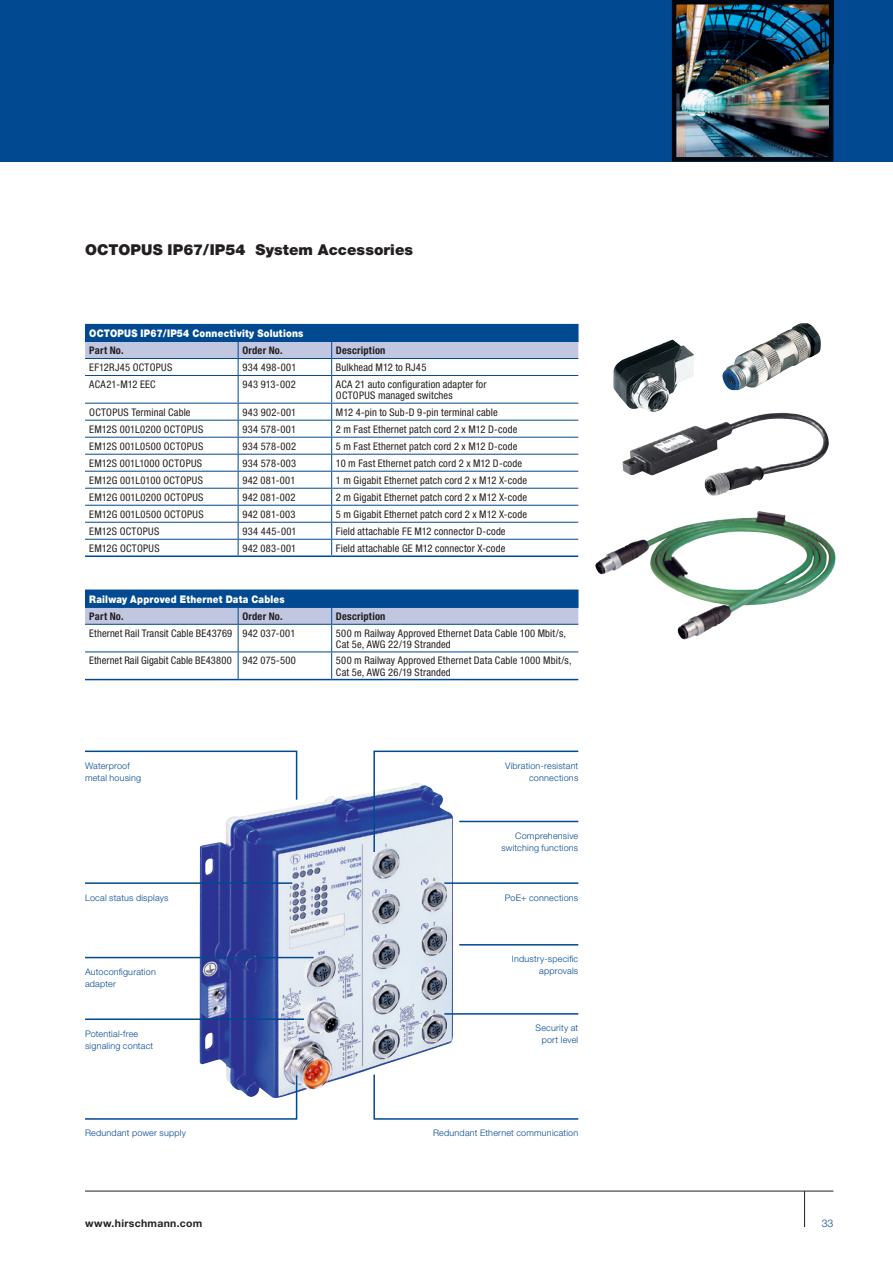
<style>
.page{position:relative;width:893px;height:1263px;background:#fff}
.page>*{position:absolute;margin:0;border:0;box-sizing:border-box;transform-origin:0 0}
.t1{font:900 15px "Helvetica Neue";letter-spacing:.005em;color:#231f20}
.t2{font:condensed 10.5px/11.2px "Helvetica Neue";letter-spacing:.015em;color:#231f20}
.t3{font:900 10.5px "Helvetica Neue";letter-spacing:.025em;color:#fff;scale:.87 1}
.t4{font:700 condensed 10.5px "Helvetica Neue";letter-spacing:.02em;color:#231f20}
.t5{font:condensed 10.5px "Helvetica Neue";letter-spacing:.035em;color:#231f20}
.t6{font:700 10.5px "Helvetica Neue";letter-spacing:.03em;color:#231f20}
.t7{font:300 10.5px "Helvetica Neue";color:#014990}
.t8{font:300 9px/12px "Helvetica Neue";letter-spacing:.025em;color:#014990;text-align:right}
</style>
<div class="page">
<div style="left:0;top:0;width:893px;height:162px;background:#014990"></div>
<hr style="left:804px;top:1191px;width:1px;height:36px;background:#231f20">
<hr style="left:85px;top:1191px;width:748px;height:1px;background:#231f20">
<svg style="left:85px;top:342px;width:493px;height:282px"></svg>
<hr style="left:85px;top:358px;width:153px;height:1px;background:#014990">
<hr style="left:238px;top:358px;width:94px;height:1px;background:#014990">
<hr style="left:332px;top:358px;width:246px;height:1px;background:#014990">
<svg style="left:238px;top:342px;width:1px;height:213px"></svg>
<svg style="left:238px;top:608px;width:1px;height:71px"></svg>
<svg style="left:331px;top:342px;width:1px;height:213px"></svg>
<svg style="left:331px;top:608px;width:1px;height:71px"></svg>
<hr style="left:85px;top:375px;width:153px;height:1px;background:#014990">
<hr style="left:238px;top:375px;width:94px;height:1px;background:#014990">
<hr style="left:332px;top:375px;width:246px;height:1px;background:#014990">
<hr style="left:85px;top:420px;width:153px;height:1px;background:#014990">
<hr style="left:238px;top:420px;width:94px;height:1px;background:#014990">
<hr style="left:332px;top:420px;width:246px;height:1px;background:#014990">
<hr style="left:85px;top:437px;width:153px;height:1px;background:#014990">
<hr style="left:238px;top:437px;width:94px;height:1px;background:#014990">
<hr style="left:332px;top:437px;width:246px;height:1px;background:#014990">
<hr style="left:85px;top:454px;width:153px;height:1px;background:#014990">
<hr style="left:238px;top:454px;width:94px;height:1px;background:#014990">
<hr style="left:332px;top:454px;width:246px;height:1px;background:#014990">
<hr style="left:85px;top:471px;width:153px;height:1px;background:#014990">
<hr style="left:238px;top:471px;width:94px;height:1px;background:#014990">
<hr style="left:332px;top:471px;width:246px;height:1px;background:#014990">
<hr style="left:85px;top:488px;width:153px;height:1px;background:#014990">
<hr style="left:238px;top:488px;width:94px;height:1px;background:#014990">
<hr style="left:332px;top:488px;width:246px;height:1px;background:#014990">
<hr style="left:85px;top:505px;width:153px;height:1px;background:#014990">
<hr style="left:238px;top:505px;width:94px;height:1px;background:#014990">
<hr style="left:332px;top:505px;width:246px;height:1px;background:#014990">
<hr style="left:85px;top:522px;width:153px;height:1px;background:#014990">
<hr style="left:238px;top:522px;width:94px;height:1px;background:#014990">
<hr style="left:332px;top:522px;width:246px;height:1px;background:#014990">
<hr style="left:85px;top:539px;width:153px;height:1px;background:#014990">
<hr style="left:238px;top:539px;width:94px;height:1px;background:#014990">
<hr style="left:332px;top:539px;width:246px;height:1px;background:#014990">
<hr style="left:85px;top:403px;width:153px;height:1px;background:#014990">
<hr style="left:238px;top:403px;width:94px;height:1px;background:#014990">
<hr style="left:332px;top:403px;width:246px;height:1px;background:#014990">
<hr style="left:85px;top:555px;width:153px;height:2px;background:#014990">
<hr style="left:238px;top:555px;width:94px;height:2px;background:#014990">
<hr style="left:332px;top:555px;width:246px;height:2px;background:#014990">
<hr style="left:85px;top:624px;width:153px;height:1px;background:#014990">
<hr style="left:238px;top:624px;width:94px;height:1px;background:#014990">
<hr style="left:332px;top:624px;width:246px;height:1px;background:#014990">
<hr style="left:85px;top:651px;width:153px;height:1px;background:#014990">
<hr style="left:238px;top:651px;width:94px;height:1px;background:#014990">
<hr style="left:332px;top:651px;width:246px;height:1px;background:#014990">
<hr style="left:85px;top:679px;width:153px;height:1px;background:#014990">
<hr style="left:238px;top:679px;width:94px;height:1px;background:#014990">
<hr style="left:332px;top:679px;width:246px;height:1px;background:#014990">
<div style="left:85px;top:324px;width:493px;height:18px;background:#014990"></div>
<div style="left:85px;top:590px;width:493px;height:18px;background:#014990"></div>
<img style="left:677px;top:5px;width:151px;height:152px">
<div style="left:672px;top:0;width:161px;height:162px;border:4px solid #01060e"></div>
<img style="left:200px;top:793px;width:253px;height:299px">
<svg style="left:373px;top:750px;width:206px;height:103px"></svg>
<hr style="left:85px;top:882px;width:207px;height:2px;background:#014990">
<hr style="left:85px;top:957px;width:229px;height:1px;background:#014990">
<svg style="left:85px;top:1074px;width:213px;height:46px"></svg>
<hr style="left:85px;top:1018px;width:219px;height:2px;background:#014990">
<svg style="left:373px;top:1073px;width:206px;height:47px"></svg>
<hr style="left:444px;top:1013px;width:134px;height:2px;background:#014990">
<hr style="left:459px;top:944px;width:119px;height:1px;background:#014990">
<hr style="left:444px;top:882px;width:134px;height:2px;background:#014990">
<hr style="left:459px;top:821px;width:119px;height:1px;background:#014990">
<svg style="left:85px;top:750px;width:213px;height:51px"></svg>
<img style="left:614px;top:339px;width:80px;height:73px">
<img style="left:622px;top:413px;width:207px;height:83px">
<img style="left:595px;top:511px;width:241px;height:129px">
<img style="left:722px;top:323px;width:99px;height:68px">
<h1 class="t1" style="left:85px;top:240px;width:330px">OCTOPUS IP67/IP54 System Accessories</h1>
<p class="t3" style="left:89px;top:327px;width:248px">OCTOPUS IP67/IP54 Connectivity Solutions</p>
<p class="t4" style="left:89px;top:344px;width:36px">Part No.</p>
<p class="t4" style="left:242px;top:344px;width:42px">Order No.</p>
<p class="t4" style="left:336px;top:344px;width:51px">Description</p>
<p class="t2" style="left:89px;top:362px;width:84px">EF12RJ45 OCTOPUS</p>
<p class="t2" style="left:242px;top:362px;width:55px">934 498-001</p>
<p class="t2" style="left:336px;top:362px;width:92px">Bulkhead M12 to RJ45</p>
<p class="t2" style="left:89px;top:379px;width:68px">ACA21-M12 EEC</p>
<p class="t2" style="left:242px;top:379px;width:55px">943 913-002</p>
<p class="t2" style="left:336px;top:379px;width:152px">ACA 21 auto configuration adapter for<br>OCTOPUS managed switches</p>
<p class="t2" style="left:89px;top:406px;width:103px">OCTOPUS Terminal Cable</p>
<p class="t5" style="left:242px;top:406px;width:55px">943 902-001</p>
<p class="t2" style="left:336px;top:406px;width:163px">M12 4-pin to Sub-D 9-pin terminal cable</p>
<p class="t2" style="left:89px;top:423px;width:115px">EM12S 001L0200 OCTOPUS</p>
<p class="t2" style="left:242px;top:423px;width:55px">934 578-001</p>
<p class="t2" style="left:336px;top:423px;width:183px">2 m Fast Ethernet patch cord 2 x M12 D-code</p>
<p class="t2" style="left:89px;top:440px;width:115px">EM12S 001L0500 OCTOPUS</p>
<p class="t2" style="left:242px;top:440px;width:55px">934 578-002</p>
<p class="t2" style="left:336px;top:440px;width:183px">5 m Fast Ethernet patch cord 2 x M12 D-code</p>
<p class="t2" style="left:89px;top:457px;width:114px">EM12S 001L1000 OCTOPUS</p>
<p class="t2" style="left:242px;top:457px;width:55px">934 578-003</p>
<p class="t2" style="left:336px;top:457px;width:188px">10 m Fast Ethernet patch cord 2 x M12 D-code</p>
<p class="t2" style="left:89px;top:474px;width:115px">EM12G 001L0100 OCTOPUS</p>
<p class="t2" style="left:242px;top:474px;width:55px">942 081-001</p>
<p class="t2" style="left:336px;top:474px;width:193px">1 m Gigabit Ethernet patch cord 2 x M12 X-code</p>
<p class="t2" style="left:89px;top:491px;width:116px">EM12G 001L0200 OCTOPUS</p>
<p class="t2" style="left:242px;top:491px;width:55px">942 081-002</p>
<p class="t2" style="left:336px;top:491px;width:193px">2 m Gigabit Ethernet patch cord 2 x M12 X-code</p>
<p class="t2" style="left:89px;top:508px;width:116px">EM12G 001L0500 OCTOPUS</p>
<p class="t2" style="left:242px;top:508px;width:55px">942 081-003</p>
<p class="t2" style="left:336px;top:508px;width:193px">5 m Gigabit Ethernet patch cord 2 x M12 X-code</p>
<p class="t2" style="left:89px;top:525px;width:71px">EM12S OCTOPUS</p>
<p class="t5" style="left:242px;top:525px;width:56px">934 445-001</p>
<p class="t2" style="left:336px;top:525px;width:171px">Field attachable FE M12 connector D-code</p>
<p class="t2" style="left:89px;top:542px;width:72px">EM12G OCTOPUS</p>
<p class="t2" style="left:242px;top:542px;width:55px">942 083-001</p>
<p class="t2" style="left:336px;top:542px;width:171px">Field attachable GE M12 connector X-code</p>
<p class="t3" style="left:89px;top:592px;width:226px">Railway Approved Ethernet Data Cables</p>
<p class="t4" style="left:89px;top:610px;width:36px">Part No.</p>
<p class="t4" style="left:242px;top:610px;width:42px">Order No.</p>
<p class="t4" style="left:336px;top:610px;width:51px">Description</p>
<p class="t2" style="left:89px;top:627px;width:208px">Ethernet Rail Transit Cable BE43769 942 037-001</p>
<p class="t2" style="left:336px;top:627px;width:232px">500 m Railway Approved Ethernet Data Cable 100 Mbit/s,<br>Cat 5e, AWG 22/19 Stranded</p>
<p class="t2" style="left:89px;top:655px;width:208px">Ethernet Rail Gigabit Cable BE43800 942 075-500</p>
<p class="t2" style="left:336px;top:655px;width:237px">500 m Railway Approved Ethernet Data Cable 1000 Mbit/s,<br>Cat 5e, AWG 26/19 Stranded</p>
<p class="t8" style="left:85px;top:760px;width:58px;text-align:left">Waterproof metal housing</p>
<p class="t8" style="left:505px;top:760px;width:75px">Vibration-resistant connections</p>
<p class="t8" style="left:501px;top:829px;width:78px">Comprehensive switching functions</p>
<p class="t8" style="left:85px;top:891px;width:85px">Local status displays</p>
<p class="t8" style="left:505px;top:891px;width:75px">PoE+ connections</p>
<p class="t8" style="left:85px;top:965px;width:72px;text-align:left">Autoconfiguration adapter</p>
<p class="t8" style="left:512px;top:953px;width:68px">Industry-specific approvals</p>
<p class="t8" style="left:85px;top:1027px;width:70px;text-align:left">Potential-free signaling contact</p>
<p class="t8" style="left:535px;top:1022px;width:44px">Security at port level</p>
<p class="t8" style="left:85px;top:1127px;width:102px">Redundant power supply</p>
<p class="t8" style="left:433px;top:1127px;width:147px">Redundant Ethernet communication</p>
<p class="t6" style="left:85px;top:1216px;width:119px">www.hirschmann.com</p>
<p class="t7" style="left:822px;top:1216px;width:13px">33</p>
</div>
